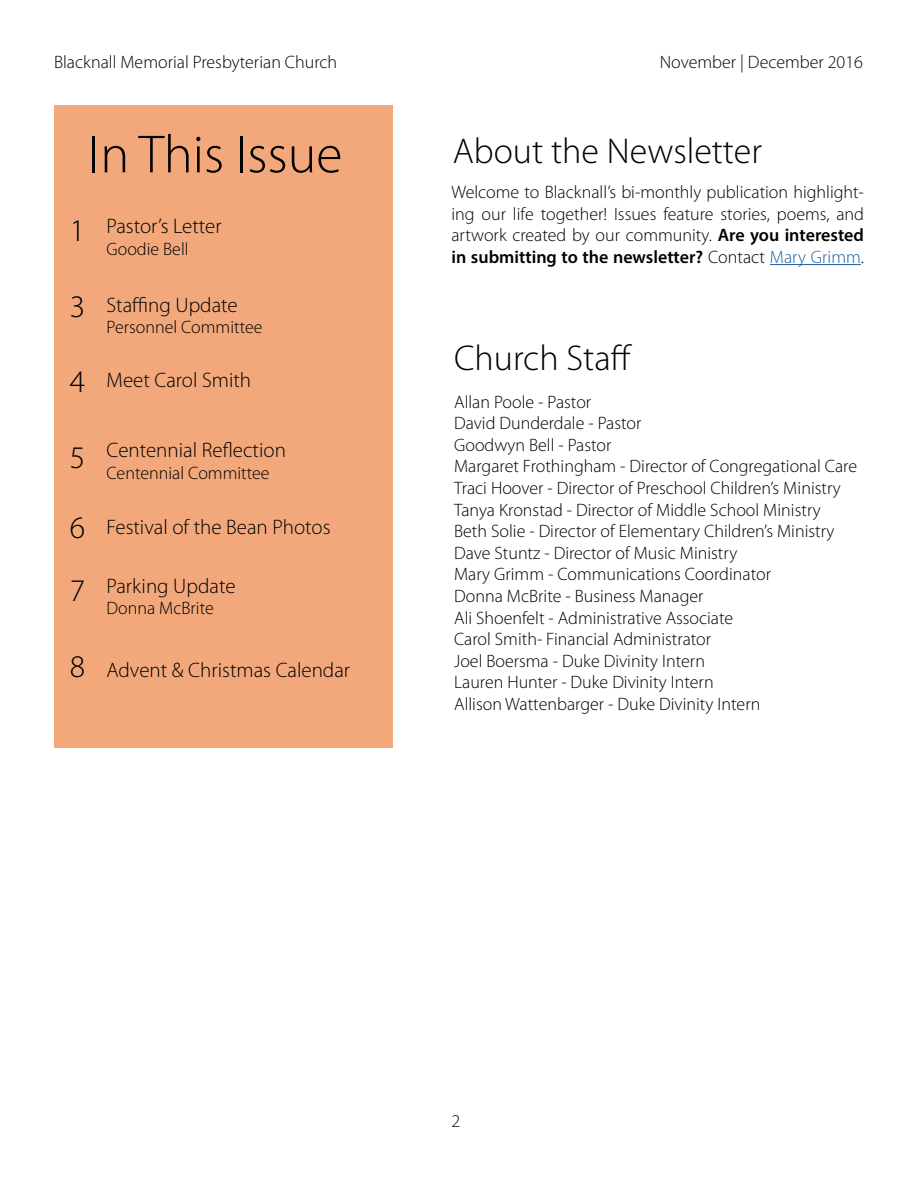
<style>
.page{position:relative;width:918px;height:1188px;background:#fff}
.page>*{position:absolute;margin:0;border:0;box-sizing:border-box;transform-origin:0 0}
.t1{font:300 54px "Myriad Pro";color:#000}
.t2{font:300 36px "Myriad Pro";color:#000}
.t3{font:300 31.5px/63px "Myriad Pro";color:#000}
.t4{font:300 21px "Myriad Pro";color:#000}
.t5{font:300 18px/21.6px "Myriad Pro";color:#000}
.s1{font-weight:600}
.s2{color:#215e9e}
</style>
<div class="page">
<div style="left:54px;top:106px;width:339px;height:642px;background:#f2a87b"></div>
<hr style="left:770px;top:264px;width:91px;height:1px;background:#215e9e">
<p class="t5" style="left:54px;top:51px;width:285px">Blacknall Memorial Presbyterian Church</p>
<p class="t5" style="left:660px;top:51px;width:205px">November | December 2016</p>
<h3 class="t3" style="left:70px;top:200px;width:17px">1</h3>
<h1 class="t1" style="left:88px;top:125px;width:256px">In This Issue</h1>
<h2 class="t2" style="left:453px;top:131px;width:311px">About the Newsletter</h2>
<p class="t4" style="left:106px;top:215px;width:117px">Pastor’s Letter</p>
<p class="t5" style="left:106px;top:238px;width:84px">Goodie Bell</p>
<p class="t5" style="left:451px;top:181px;width:414px;text-align:justify">Welcome to Blacknall’s bi-monthly publication highlight&shy;ing our life together! Issues feature stories, poems, and artwork created by our community. <span class="s1">Are you interested in submitting to the newsletter?</span> Contact <span class="s2">Mary Grimm</span>.</p>
<h3 class="t3" style="left:70px;top:275px;width:17px">3</h3>
<h3 class="t3" style="left:70px;top:351px;width:17px">4</h3>
<h3 class="t3" style="left:70px;top:427px;width:17px">5</h3>
<h3 class="t3" style="left:70px;top:497px;width:17px">6<br>7</h3>
<h3 class="t3" style="left:70px;top:635px;width:17px">8</h3>
<p class="t4" style="left:106px;top:293px;width:133px">Staffing Update</p>
<p class="t5" style="left:106px;top:317px;width:158px">Personnel Committee</p>
<p class="t4" style="left:106px;top:369px;width:146px">Meet Carol Smith</p>
<p class="t4" style="left:106px;top:439px;width:181px">Centennial Reflection</p>
<p class="t5" style="left:106px;top:462px;width:165px">Centennial Committee</p>
<p class="t4" style="left:106px;top:516px;width:226px">Festival of the Bean Photos</p>
<p class="t4" style="left:106px;top:574px;width:131px">Parking Update</p>
<p class="t5" style="left:106px;top:598px;width:109px">Donna McBrite</p>
<p class="t4" style="left:106px;top:659px;width:245px">Advent &amp; Christmas Calendar</p>
<h2 class="t2" style="left:454px;top:338px;width:179px">Church Staff</h2>
<p class="t5" style="left:454px;top:391px;width:404px">Allan Poole - Pastor<br>David Dunderdale - Pastor<br>Goodwyn Bell - Pastor<br>Margaret Frothingham - Director of Congregational Care Traci Hoover - Director of Preschool Children’s Ministry Tanya Kronstad - Director of Middle School Ministry Beth Solie - Director of Elementary Children’s Ministry Dave Stuntz - Director of Music Ministry<br>Mary Grimm - Communications Coordinator<br>Donna McBrite - Business Manager<br>Ali Shoenfelt - Administrative Associate<br>Carol Smith- Financial Administrator<br>Joel Boersma - Duke Divinity Intern<br>Lauren Hunter - Duke Divinity Intern<br>Allison Wattenbarger - Duke Divinity Intern</p>
<p class="t5" style="left:451px;top:1111px;width:10px">2</p>
</div>
